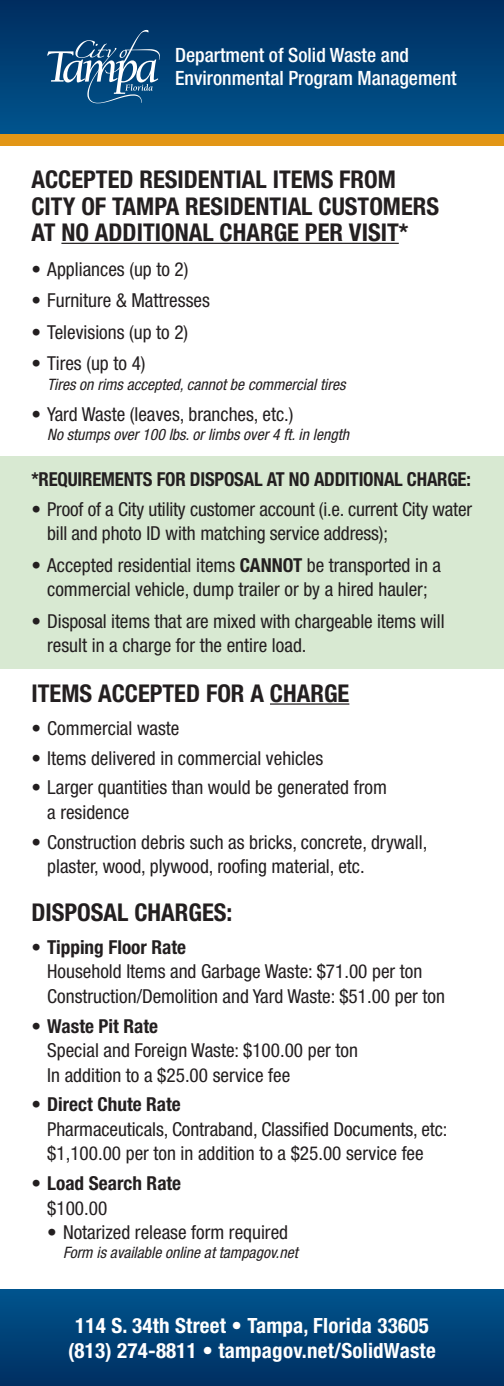
<style>
.page{position:relative;width:504px;height:1386px;background:#fff}
.page>*{position:absolute;margin:0;border:0;box-sizing:border-box;transform-origin:0 0}
.t1{font:700 condensed 24.5px "Helvetica Neue LT Std";color:#231f20}
.t2{font:700 condensed 21px "Helvetica Neue LT Std";letter-spacing:.01em;color:#fff}
.t3{font:500 condensed 19.78px "Helvetica Neue LT Std";color:#fff}
.t4{font:condensed 19.25px/24.5px "Helvetica Neue LT Std";color:#231f20}
.t5{font:700 condensed 19.25px "Helvetica Neue LT Std";color:#231f20}
.t6{font:italic condensed 15.75px "Helvetica Neue LT Std";color:#231f20}
.s1{font-weight:700}
</style>
<div class="page">
<div style="left:0;top:457px;width:504px;height:212px;background:#d8e9d2"></div>
<div style="left:0;top:1290px;width:504px;height:96px;background:linear-gradient(to bottom,#00548d,#002f61)"></div>
<hr style="left:61px;top:243px;width:338px;height:1px;background:#231f20">
<div style="left:0;top:47px;width:504px;height:99px;background:#e29616"></div>
<div style="left:0;top:0;width:504px;height:133px;background:linear-gradient(to bottom,#002d5f,#00548d)"></div>
<svg style="left:47px;top:30px;width:113px;height:73px;background:#2d628d"></svg>
<hr style="left:270px;top:703px;width:79px;height:2px;background:#231f20">
<p class="t3" style="left:175px;top:43px;width:235px">Department of Solid Waste and</p>
<p class="t3" style="left:175px;top:67px;width:283px">Environmental Program Management</p>
<p class="t1" style="left:32px;top:165px;width:366px">ACCEPTED RESIDENTIAL ITEMS FROM</p>
<p class="t1" style="left:32px;top:191px;width:409px">CITY OF TAMPA RESIDENTIAL CUSTOMERS</p>
<p class="t1" style="left:32px;top:217px;width:378px">AT NO ADDITIONAL CHARGE PER VISIT*</p>
<p class="t4" style="left:32px;top:257px;width:159px">• Appliances (up to 2)</p>
<p class="t4" style="left:32px;top:288px;width:180px">• Furniture &amp; Mattresses</p>
<p class="t4" style="left:32px;top:320px;width:158px">• Televisions (up to 2)</p>
<p class="t4" style="left:32px;top:351px;width:116px">• Tires (up to 4)</p>
<p class="t6" style="left:47px;top:375px;width:300px">Tires on rims accepted, cannot be commercial tires</p>
<p class="t4" style="left:32px;top:402px;width:264px">• Yard Waste (leaves, branches, etc.)</p>
<p class="t6" style="left:47px;top:426px;width:303px">No stumps over 100 lbs. or limbs over 4 ft. in length</p>
<p class="t5" style="left:32px;top:467px;width:441px">*REQUIREMENTS FOR DISPOSAL AT NO ADDITIONAL CHARGE:</p>
<p class="t4" style="left:47px;top:496px;width:426px;text-indent:-16px">• Proof of a City utility customer account (i.e. current City water bill and photo ID with matching service address);</p>
<p class="t4" style="left:32px;top:552px;width:411px;text-align:center">• Accepted residential items <span class="s1">CANNOT</span> be transported in a commercial vehicle, dump trailer or by a hired hauler;</p>
<p class="t4" style="left:47px;top:608px;width:399px;text-indent:-16px">• Disposal items that are mixed with chargeable items will result in a charge for the entire load.</p>
<p class="t1" style="left:32px;top:678px;width:319px">ITEMS ACCEPTED FOR A CHARGE</p>
<p class="t4" style="left:32px;top:716px;width:149px">• Commercial waste</p>
<p class="t4" style="left:32px;top:745px;width:293px">• Items delivered in commercial vehicles</p>
<p class="t4" style="left:32px;top:775px;width:357px">• Larger quantities than would be generated from</p>
<p class="t4" style="left:47px;top:800px;width:84px">a residence</p>
<p class="t4" style="left:47px;top:829px;width:382px;text-indent:-16px">• Construction debris such as bricks, concrete, drywall, plaster, wood, plywood, roofing material, etc.</p>
<p class="t1" style="left:32px;top:897px;width:203px">DISPOSAL CHARGES:</p>
<p class="t5" style="left:32px;top:935px;width:156px">• Tipping Floor Rate</p>
<p class="t4" style="left:47px;top:959px;width:377px">Household Items and Garbage Waste: $71.00 per ton</p>
<p class="t4" style="left:47px;top:984px;width:399px">Construction/Demolition and Yard Waste: $51.00 per ton</p>
<p class="t5" style="left:32px;top:1014px;width:128px">• Waste Pit Rate</p>
<p class="t4" style="left:47px;top:1038px;width:312px">Special and Foreign Waste: $100.00 per ton</p>
<p class="t4" style="left:47px;top:1063px;width:245px">In addition to a $25.00 service fee</p>
<p class="t5" style="left:32px;top:1093px;width:151px">• Direct Chute Rate</p>
<p class="t4" style="left:47px;top:1117px;width:402px">Pharmaceuticals, Contraband, Classified Documents, etc: $1,100.00 per ton in addition to a $25.00 service fee</p>
<p class="t5" style="left:32px;top:1172px;width:151px">• Load Search Rate</p>
<p class="t4" style="left:47px;top:1196px;width:62px">$100.00</p>
<p class="t4" style="left:47px;top:1220px;width:242px">• Notarized release form required</p>
<p class="t6" style="left:63px;top:1244px;width:236px">Form is available online at tampagov.net</p>
<p class="t2" style="left:75px;top:1312px;width:355px">114 S. 34th Street • Tampa, Florida 33605</p>
<p class="t2" style="left:68px;top:1338px;width:369px">(813) 274-8811 • tampagov.net/SolidWaste</p>
</div>
